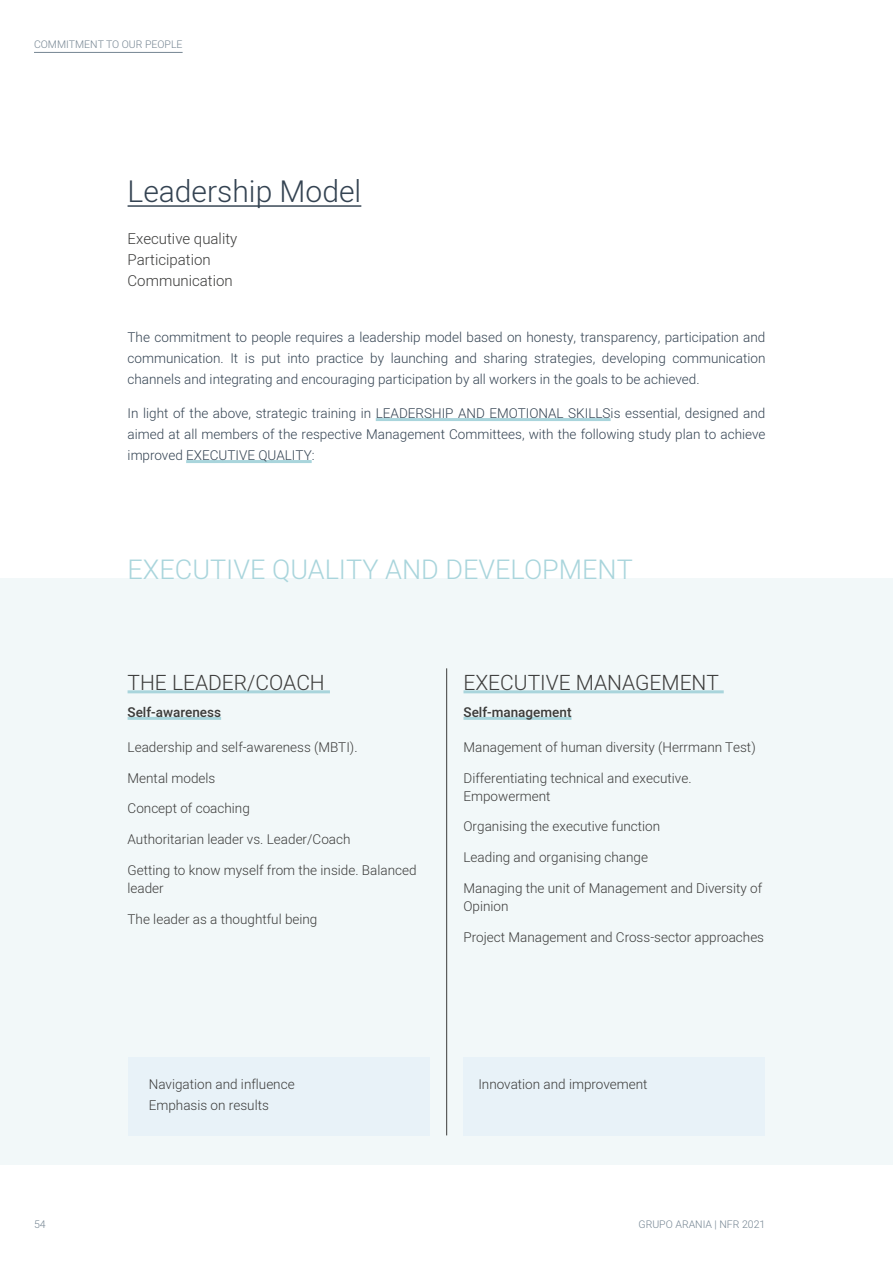
<style>
.page{position:relative;width:893px;height:1263px;background:#fff}
.page>*{position:absolute;margin:0;border:0;box-sizing:border-box;transform-origin:0 0}
.t1{font:300 30px "Heebo";color:#344352}
.t2{font:300 27px "Heebo";color:#a9d5dc}
.t3{font:300 21px "Heebo";color:#3c3c3b}
.t4{font:300 15px/21px "Heebo";color:#3c3c3b}
.t5{font:300 13.5px/18px "Heebo";color:#3c3c3b}
.t6{font:300 13.5px/21px "Heebo";color:#344352;text-align:justify}
.t7{font:500 13.5px "Heebo";color:#3c3c3b}
.t8{font:300 10.5px "Heebo";color:#758592}
</style>
<div class="page">
<div style="left:0;top:578px;width:893px;height:587px;background:#f2f8f9"></div>
<div style="left:463px;top:1057px;width:302px;height:78px;background:#e8f2f8"></div>
<div style="left:128px;top:1057px;width:301px;height:78px;background:#e8f2f8"></div>
<hr style="left:128px;top:690px;width:202px;height:3px;background:#a9d5dc">
<hr style="left:128px;top:717px;width:93px;height:3px;background:#a9d5dc">
<hr style="left:463px;top:690px;width:261px;height:3px;background:#a9d5dc">
<hr style="left:463px;top:717px;width:108px;height:3px;background:#a9d5dc">
<hr style="left:446px;top:668px;width:1px;height:467px;background:#3c3c3b">
<hr style="left:128px;top:205px;width:233px;height:2px;background:#344352">
<hr style="left:376px;top:418px;width:235px;height:3px;background:#a9d5dc">
<hr style="left:186px;top:460px;width:126px;height:3px;background:#a9d5dc">
<hr style="left:34px;top:52px;width:149px;height:1px;background:#758592">
<p class="t8" style="left:34px;top:37px;width:150px">COMMITMENT TO OUR PEOPLE</p>
<h1 class="t1" style="left:128px;top:170px;width:235px">Leadership Model</h1>
<p class="t4" style="left:128px;top:228px;width:111px">Executive quality<br>Participation<br>Communication</p>
<p class="t6" style="left:128px;top:327px;width:639px">The commitment to people requires a leadership model based on honesty, transparency, participation and communication. It is put into practice by launching and sharing strategies, developing communication channels and integrating and encouraging participation by all workers in the goals to be achieved.</p>
<p class="t6" style="left:128px;top:403px;width:639px">In light of the above, strategic training in LEADERSHIP AND EMOTIONAL SKILLSis essential, designed and aimed at all members of the respective Management Committees, with the following study plan to achieve improved EXECUTIVE QUALITY:</p>
<h2 class="t2" style="left:128px;top:551px;width:507px">EXECUTIVE QUALITY AND DEVELOPMENT</h2>
<h3 class="t3" style="left:128px;top:668px;width:199px">THE LEADER/COACH</h3>
<p class="t7" style="left:128px;top:703px;width:95px">Self-awareness</p>
<p class="t5" style="left:128px;top:738px;width:232px">Leadership and self-awareness (MBTI).</p>
<p class="t5" style="left:128px;top:769px;width:89px">Mental models</p>
<p class="t5" style="left:128px;top:799px;width:124px">Concept of coaching</p>
<p class="t5" style="left:128px;top:830px;width:224px">Authoritarian leader vs. Leader/Coach</p>
<p class="t5" style="left:128px;top:861px;width:290px">Getting to know myself from the inside. Balanced leader</p>
<p class="t5" style="left:128px;top:910px;width:191px">The leader as a thoughtful being</p>
<h3 class="t3" style="left:463px;top:668px;width:257px">EXECUTIVE MANAGEMENT</h3>
<p class="t7" style="left:463px;top:703px;width:110px">Self-management</p>
<p class="t5" style="left:463px;top:738px;width:294px">Management of human diversity (Herrmann Test)</p>
<p class="t5" style="left:463px;top:769px;width:230px">Differentiating technical and executive.<br>Empowerment</p>
<p class="t5" style="left:463px;top:817px;width:198px">Organising the executive function</p>
<p class="t5" style="left:463px;top:848px;width:186px">Leading and organising change</p>
<p class="t5" style="left:463px;top:879px;width:300px">Managing the unit of Management and Diversity of<br>Opinion</p>
<p class="t5" style="left:463px;top:928px;width:302px">Project Management and Cross-sector approaches</p>
<p class="t5" style="left:149px;top:1073px;width:147px;line-height:21px">Navigation and influence<br>Emphasis on results</p>
<p class="t5" style="left:478px;top:1075px;width:171px">Innovation and improvement</p>
<p class="t8" style="left:34px;top:1217px;width:13px">54</p>
<p class="t8" style="left:639px;top:1217px;width:128px">GRUPO ARANIA | NFR 2021</p>
</div>
